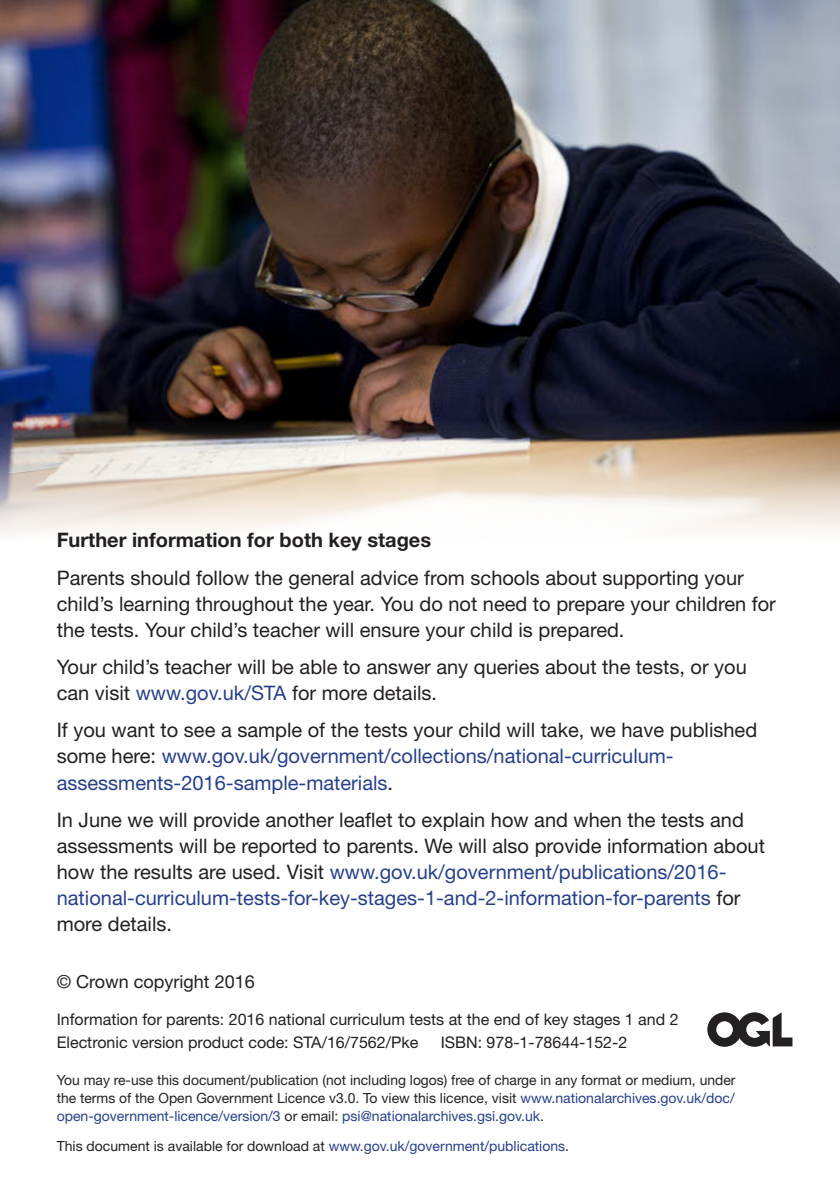
<style>
.page{position:relative;width:840px;height:1191px;background:#fff}
.page>*{position:absolute;margin:0;border:0;box-sizing:border-box;transform-origin:0 0}
.Body{font:20px/26px "Helvetica Neue LT Std";color:#231f20}
.Body-2{font:20px/26px "Helvetica Neue LT Std";color:#253f8e}
.Subhead{font:700 20px "Helvetica Neue LT Std";color:#231f20}
.Body-3{font:18px "Helvetica Neue LT Std";color:#231f20}
.Body-4{font:16px "Helvetica Neue LT Std";color:#231f20}
.Body-5{font:14px/18px "Helvetica Neue LT Std";color:#231f20;text-align:justify}
.s1{color:#253f8e}
.s2{color:#231f20}
</style>
<div class="page">
<img style="left:0;top:0;width:839px;height:1047px">
<p class="Subhead" style="left:57px;top:528px;width:376px">Further information for both key stages</p>
<p class="Body" style="left:57px;top:564px;width:720px">Parents should follow the general advice from schools about supporting your child’s learning throughout the year. You do not need to prepare your children for the tests. Your child’s teacher will ensure your child is prepared.</p>
<p class="Body" style="left:57px;top:653px;width:691px">Your child’s teacher will be able to answer any queries about the tests, or you can visit <span class="s1">www.gov.uk/STA</span> for more details.</p>
<p class="Body-2" style="left:57px;top:717px;width:701px"><span class="s2">If you want to see a sample of the tests your child will take, we have published some here:</span> www.gov.uk/government/collections/national-curriculum&shy;assessments-2016-sample-materials<span class="s2">.</span></p>
<p class="Body" style="left:57px;top:806px;width:709px">In June we will provide another leaflet to explain how and when the tests and assessments will be reported to parents. We will also provide information about how the results are used. Visit <span class="s1">www.gov.uk/government/publications/2016- national-curriculum-tests-for-key-stages-1-and-2-information-for-parents</span> for more details.</p>
<p class="Body-3" style="left:57px;top:971px;width:199px">© Crown copyright 2016</p>
<p class="Body-4" style="left:57px;top:1009px;width:623px">Information for parents: 2016 national curriculum tests at the end of key stages 1 and 2</p>
<p class="Body-4" style="left:57px;top:1032px;width:363px">Electronic version product code: STA/16/7562/Pke</p>
<p class="Body-4" style="left:440px;top:1032px;width:188px">ISBN: 978-1-78644-152-2</p>
<p class="Body-5" style="left:57px;top:1071px;width:679px">You may re-use this document/publication (not including logos) free of charge in any format or medium, under the terms of the Open Government Licence v3.0. To view this licence, visit <span class="s1">www.nationalarchives.gov.uk/doc/ open-government-licence/version/3</span> or email: <span class="s1">psi@nationalarchives.gsi.gov.uk</span>.</p>
<p class="Body-5" style="left:57px;top:1136px;width:513px">This document is available for download at <span class="s1">www.gov.uk/government/publications</span>.</p>
</div>
